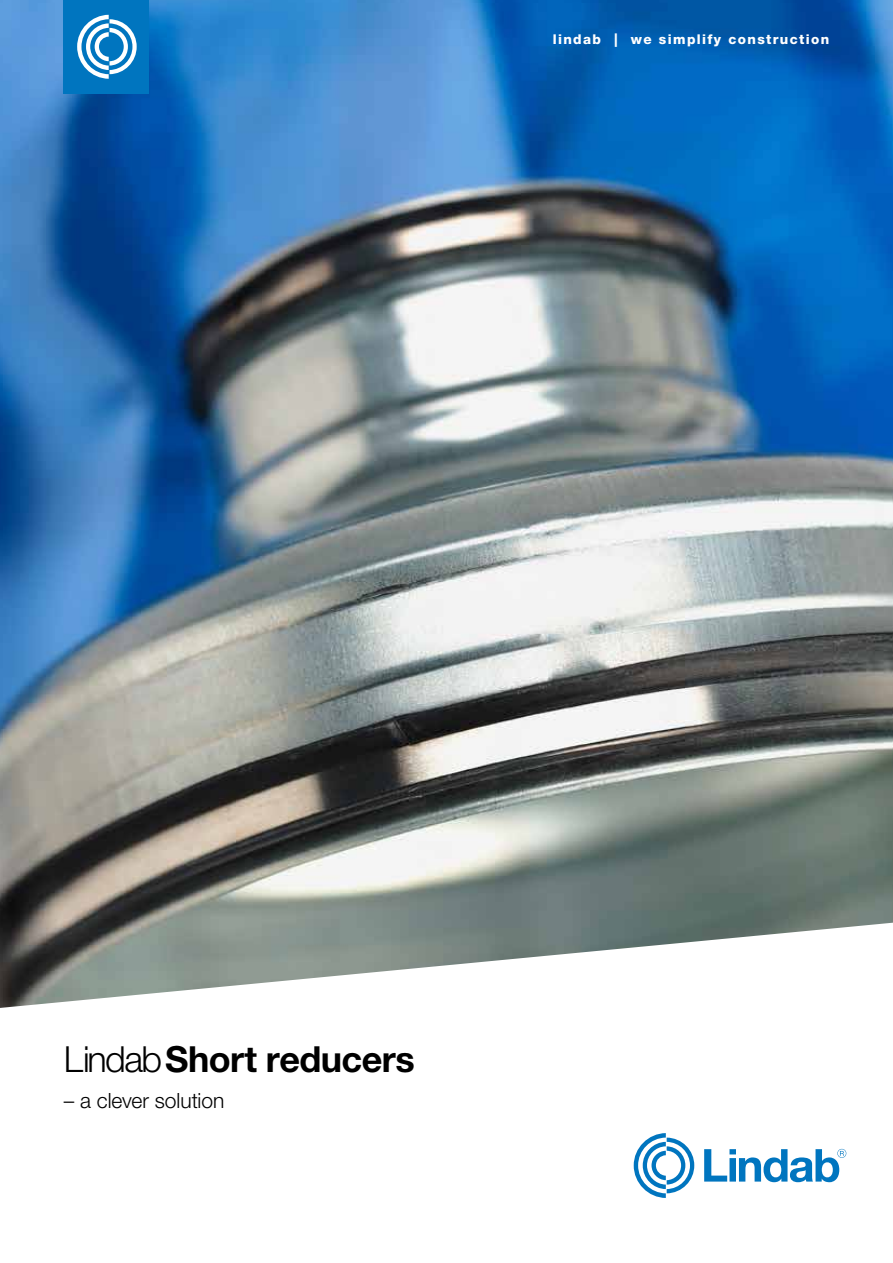
<style>
.page{position:relative;width:893px;height:1263px;background:#fff}
.page>*{position:absolute;margin:0;border:0;box-sizing:border-box;transform-origin:0 0}
.t1{font:700 36px "Helvetica Neue LT Pro";letter-spacing:-.015em;color:#000}
.t2{font:300 21px "Helvetica Neue LT Pro";letter-spacing:-.005em;color:#000}
.t3{font:800 13.5px "Helvetica Neue LT Pro";letter-spacing:.1em;color:#fff}
.s1{font-weight:300}
</style>
<div class="page">
<img style="left:0;top:0;width:893px;height:1008px">
<svg style="left:704px;top:1149px;width:142px;height:33px"></svg>
<svg style="left:634px;top:1133px;width:60px;height:65px"></svg>
<div style="left:64px;top:0;width:85px;height:94px;background:#0075bf"></div>
<svg style="left:77px;top:15px;width:60px;height:64px"></svg>
<p class="t3" style="left:553px;top:31px;width:278px">lindab | we simplify construction</p>
<h1 class="t1" style="left:64px;top:1036px;width:353px"><span class="s1">Lindab</span>Short reducers</h1>
<h2 class="t2" style="left:64px;top:1087px;width:162px">– a clever solution</h2>
</div>
